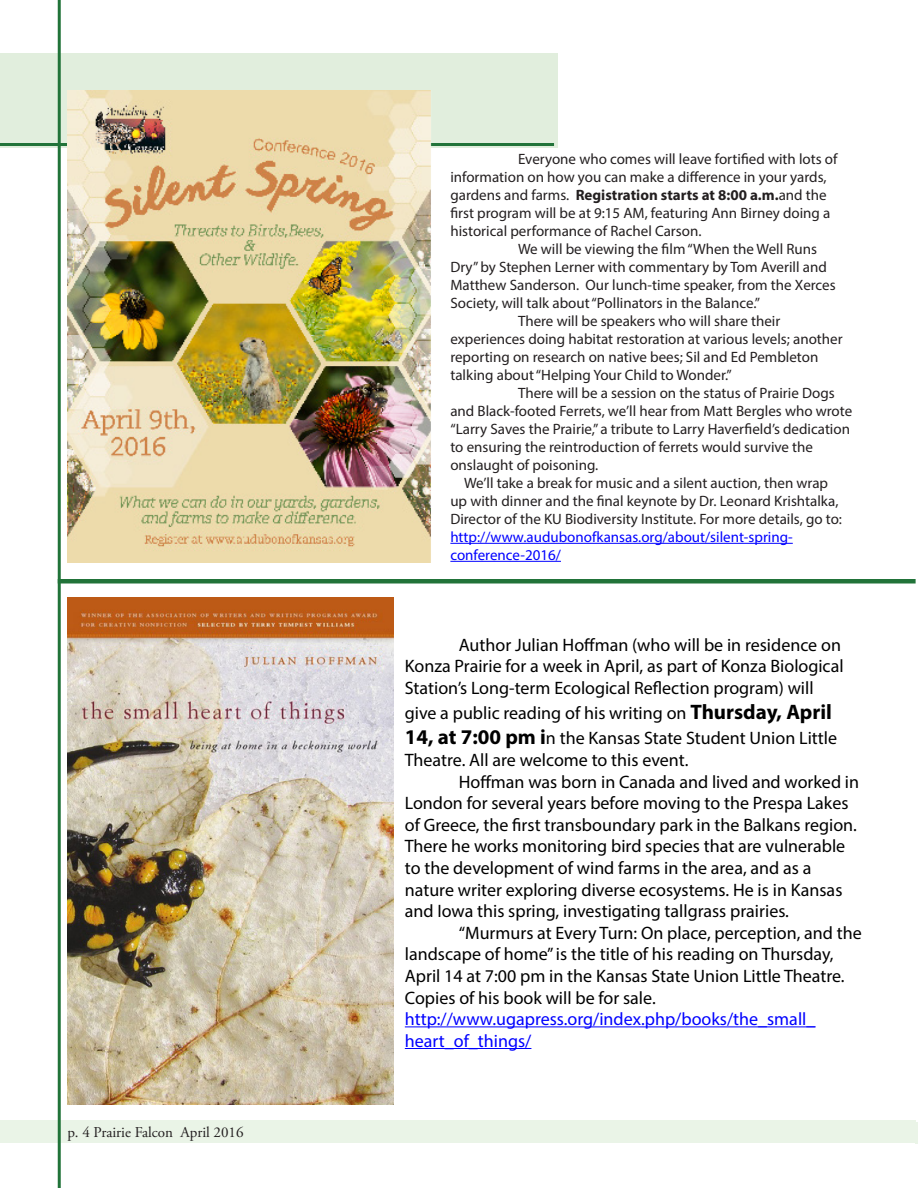
<style>
.page{position:relative;width:918px;height:1188px;background:#fff}
.page>*{position:absolute;margin:0;border:0;box-sizing:border-box;transform-origin:0 0}
.t1{font:18px/21.6px "Myriad Pro";color:#000}
.t2{font:15px/18px "Myriad Pro";color:#231f20}
.t3{font:15px/18px "Myriad Pro";color:#00f}
.t4{font:15px "Adobe Garamond Pro";color:#231f20}
.s1{font-weight:700}
.s2{font-weight:700;font-size:21px}
.s3{color:#00f}
</style>
<div class="page">
<div style="left:0;top:1121px;width:916px;height:22px;background:#eaf4e7"></div>
<hr style="left:916px;top:1122px;width:2px;height:21px;background:#eaf4e7">
<div style="left:0;top:54px;width:557px;height:94px;background:#e1eedd"></div>
<hr style="left:58px;top:0;width:3px;height:1188px;background:#217339">
<hr style="left:0;top:143px;width:554px;height:3px;background:#217339">
<img style="left:67px;top:91px;width:365px;height:471px">
<img style="left:67px;top:598px;width:326px;height:507px">
<hr style="left:405px;top:1026px;width:411px;height:1px;background:#00f">
<hr style="left:405px;top:1048px;width:126px;height:1px;background:#00f">
<hr style="left:450px;top:543px;width:343px;height:1px;background:#00f">
<hr style="left:450px;top:561px;width:111px;height:1px;background:#00f">
<div style="left:58px;top:579px;width:858px;height:5px;background:#217339"></div>
<p class="t4" style="left:68px;top:1123px;width:178px">p. 4 Prairie Falcon April 2016</p>
<p class="t2" style="left:450px;top:150px;width:389px;text-indent:68px">Everyone who comes will leave fortified with lots of information on how you can make a difference in your yards, gardens and farms. <span class="s1">Registration starts at 8:00 a.m.</span>and the first program will be at 9:15 AM, featuring Ann Birney doing a historical performance of Rachel Carson.</p>
<p class="t2" style="left:450px;top:240px;width:387px;text-indent:68px">We will be viewing the film “When the Well Runs Dry” by Stephen Lerner with commentary by Tom Averill and Matthew Sanderson. Our lunch-time speaker, from the Xerces Society, will talk about “Pollinators in the Balance.”</p>
<p class="t2" style="left:450px;top:312px;width:394px;text-indent:68px">There will be speakers who will share their experiences doing habitat restoration at various levels; another reporting on research on native bees; Sil and Ed Pembleton talking about “Helping Your Child to Wonder.”</p>
<p class="t2" style="left:450px;top:384px;width:403px;text-indent:68px">There will be a session on the status of Prairie Dogs and Black-footed Ferrets, we’ll hear from Matt Bergles who wrote “Larry Saves the Prairie,” a tribute to Larry Haverfield’s dedication to ensuring the reintroduction of ferrets would survive the onslaught of poisoning.</p>
<p class="t2" style="left:450px;top:474px;width:393px;text-align:center">We’ll take a break for music and a silent auction, then wrap<br>up with dinner and the final keynote by Dr. Leonard Krishtalka,<br>Director of the KU Biodiversity Institute. For more details, go to:</p>
<p class="t3" style="left:450px;top:528px;width:344px">http://www.audubonofkansas.org/about/silent-spring&shy;conference-2016/</p>
<p class="t1" style="left:405px;top:634px;width:440px;text-indent:54px">Author Julian Hoffman (who will be in residence on<br>Konza Prairie for a week in April, as part of Konza Biological<br>Station’s Long-term Ecological Reflection program) will</p>
<p class="t1" style="left:405px;top:700px;width:434px;line-height:25.2px">give a public reading of his writing on <span class="s2">Thursday, April<br>14, at 7:00 pm i</span>n the Kansas State Student Union Little</p>
<p class="t1" style="left:405px;top:749px;width:285px">Theatre. All are welcome to this event.</p>
<p class="t1" style="left:405px;top:770px;width:456px;text-indent:54px">Hoffman was born in Canada and lived and worked in London for several years before moving to the Prespa Lakes of Greece, the first transboundary park in the Balkans region.<br>There he works monitoring bird species that are vulnerable to the development of wind farms in the area, and as a nature writer exploring diverse ecosystems. He is in Kansas and Iowa this spring, investigating tallgrass prairies.</p>
<p class="t1" style="left:405px;top:922px;width:458px;text-indent:54px">“Murmurs at Every Turn: On place, perception, and the landscape of home” is the title of his reading on Thursday, April 14 at 7:00 pm in the Kansas State Union Little Theatre.<br>Copies of his book will be for sale. <span class="s3">http://www.ugapress.org/index.php/books/the_small_ heart_of_things/</span></p>
</div>
